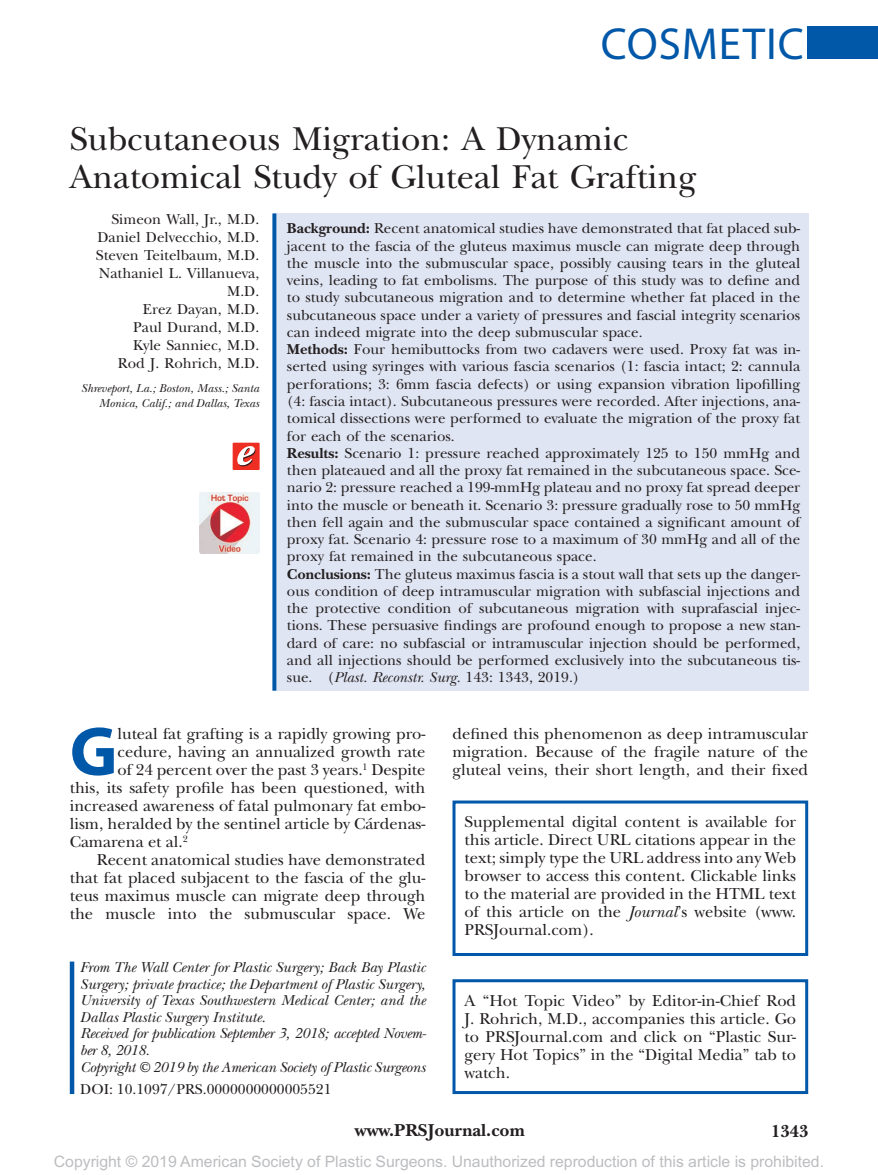
<style>
.page{position:relative;width:878px;height:1175px;background:#fff}
.page>*{position:absolute;margin:0;border:0;box-sizing:border-box;transform-origin:0 0}
.t1{font:700 69.9px "Myriad Pro";color:#0157a8}
.t2{font:45px "Myriad Pro";letter-spacing:.02em;color:#0157a8}
.t3{font:34.5px/37.5px "New Baskerville";color:#231f20}
.t4{font:700 18px "New Baskerville";color:#231f20}
.t5{font:16.5px/18px "New Baskerville";color:#231f20;text-align:justify}
.t6{font:15.75px "Arial MT Std";color:#bcbdc0}
.t7{font:15px/17.2px "New Baskerville";color:#231f20;text-align:right}
.t8{font:italic 15px/16.5px "New Baskerville";color:#231f20}
.t9{font:italic 12px/15px "New Baskerville";color:#231f20;text-align:right}
.s1{font-weight:700}
.s2{font-style:italic}
</style>
<div class="page">
<div style="left:807px;top:26px;width:71px;height:33px;background:#0157a8"></div>
<div style="left:233px;top:443px;width:26px;height:27px;background:#ee2e22"></div>
<svg style="left:237px;top:446px;width:19px;height:21px"></svg>
<div style="left:273px;top:213px;width:536px;height:478px;background:#e0e5f3"></div>
<svg style="left:272px;top:213px;width:4px;height:477px;background:#1a67b0"></svg>
<img style="left:199px;top:493px;width:60px;height:60px">
<hr style="left:70px;top:1055px;width:4px;height:39px;background:#0157a8">
<hr style="left:70px;top:961px;width:4px;height:94px;background:#0157a8">
<div style="left:452px;top:800px;width:356px;height:156px;border:3px solid #0157a8"></div>
<div style="left:452px;top:979px;width:356px;height:115px;border:3px solid #0157a8"></div>
<h2 class="t2" style="left:600px;top:16px;width:204px">COSMETIC</h2>
<h3 class="t3" style="left:70px;top:121px;width:628px">Subcutaneous Migration: A Dynamic<br>Anatomical Study of Gluteal Fat Grafting</h3>
<p class="t7" style="left:96px;top:211px;width:165px;line-height:18px">Simeon Wall, Jr., M.D.<br>Daniel Delvecchio, M.D.<br>Steven Teitelbaum, M.D.<br>Nathaniel L. Villanueva,<br>M.D.<br>Erez Dayan, M.D.<br>Paul Durand, M.D.<br>Kyle Sanniec, M.D.<br>Rod J. Rohrich, M.D.</p>
<p class="t9" style="left:81px;top:380px;width:179px">Shreveport, La.; Boston, Mass.; Santa<br>Monica, Calif.; and Dallas, Texas</p>
<p class="t7" style="left:287px;top:220px;width:515px;text-align:left"><span class="s1">Background:</span> Recent anatomical studies have demonstrated that fat placed sub&shy;jacent to the fascia of the gluteus maximus muscle can migrate deep through the muscle into the submuscular space, possibly causing tears in the gluteal veins, leading to fat embolisms. The purpose of this study was to define and to study subcutaneous migration and to determine whether fat placed in the subcutaneous space under a variety of pressures and fascial integrity scenarios can indeed migrate into the deep submuscular space.<br><span class="s1">Methods:</span> Four hemibuttocks from two cadavers were used. Proxy fat was in&shy;serted using syringes with various fascia scenarios (1: fascia intact; 2: cannula perforations; 3: 6mm fascia defects) or using expansion vibration lipofilling (4: fascia intact). Subcutaneous pressures were recorded. After injections, ana&shy;tomical dissections were performed to evaluate the migration of the proxy fat for each of the scenarios.<br><span class="s1">Results:</span> Scenario 1: pressure reached approximately 125 to 150 mmHg and then plateaued and all the proxy fat remained in the subcutaneous space. Sce&shy;nario 2: pressure reached a 199-mmHg plateau and no proxy fat spread deeper into the muscle or beneath it. Scenario 3: pressure gradually rose to 50 mmHg then fell again and the submuscular space contained a significant amount of proxy fat. Scenario 4: pressure rose to a maximum of 30 mmHg and all of the proxy fat remained in the subcutaneous space.<br><span class="s1">Conclusions:</span> The gluteus maximus fascia is a stout wall that sets up the danger&shy;ous condition of deep intramuscular migration with subfascial injections and the protective condition of subcutaneous migration with suprafascial injec&shy;tions. These persuasive findings are profound enough to propose a new stan&shy;dard of care: no subfascial or intramuscular injection should be performed, and all injections should be performed exclusively into the subcutaneous tis&shy;sue. (<span class="s2">Plast. Reconstr. Surg.</span> 143: 1343, 2019.)</p>
<h1 class="t1" style="left:70px;top:706px;width:49px">G</h1>
<p class="t5" style="left:117px;top:725px;width:309px">luteal fat grafting is a rapidly growing pro-</p>
<p class="t5" style="left:117px;top:743px;width:309px">cedure, having an annualized growth rate</p>
<p class="t5" style="left:117px;top:761px;width:309px">of 24 percent over the past 3 years.<sup>1</sup> Despite</p>
<p class="t5" style="left:70px;top:779px;width:357px">this, its safety profile has been questioned, with</p>
<p class="t5" style="left:70px;top:797px;width:357px">increased awareness of fatal pulmonary fat embo-</p>
<p class="t5" style="left:70px;top:815px;width:357px">lism, heralded by the sentinel article by Cárdenas-</p>
<p class="t5" style="left:70px;top:833px;width:119px">Camarena et al.<sup>2</sup></p>
<p class="t5" style="left:97px;top:851px;width:330px">Recent anatomical studies have demonstrated</p>
<p class="t5" style="left:70px;top:869px;width:357px">that fat placed subjacent to the fascia of the glu-</p>
<p class="t5" style="left:70px;top:887px;width:357px">teus maximus muscle can migrate deep through</p>
<p class="t5" style="left:70px;top:905px;width:357px">the muscle into the submuscular space. We</p>
<p class="t8" style="left:80px;top:959px;width:347px">From The Wall Center for Plastic Surgery; Back Bay Plastic Surgery; private practice; the Department of Plastic Surgery, University of Texas Southwestern Medical Center; and the Dallas Plastic Surgery Institute.<br>Received for publication September 3, 2018; accepted Novem&shy;ber 8, 2018.</p>
<p class="t8" style="left:80px;top:1058px;width:346px">Copyright © 2019 by the American Society of Plastic Surgeons</p>
<p class="t7" style="left:80px;top:1080px;width:253px">DOI: 10.1097/PRS.0000000000005521</p>
<p class="t5" style="left:452px;top:725px;width:357px">defined this phenomenon as deep intramuscular migration. Because of the fragile nature of the gluteal veins, their short length, and their fixed</p>
<p class="t5" style="left:464px;top:812px;width:333px">Supplemental digital content is available for this article. Direct URL citations appear in the text; simply type the URL address into any Web browser to access this content. Clickable links to the material are provided in the HTML text of this article on the <span class="s2">Journal</span>’s website (www.<br>PRSJournal.com).</p>
<p class="t5" style="left:464px;top:991px;width:333px">A “Hot Topic Video” by Editor-in-Chief Rod J. Rohrich, M.D., accompanies this article. Go to PRSJournal.com and click on “Plastic Sur&shy;gery Hot Topics” in the “Digital Media” tab to watch.</p>
<p class="t4" style="left:355px;top:1119px;width:171px">www.PRSJournal.com</p>
<p class="t4" style="left:771px;top:1120px;width:39px">1343</p>
<p class="t6" style="left:54px;top:1152px;width:771px">Copyright © 2019 American Society of Plastic Surgeons. Unauthorized reproduction of this article is prohibited.</p>
</div>
